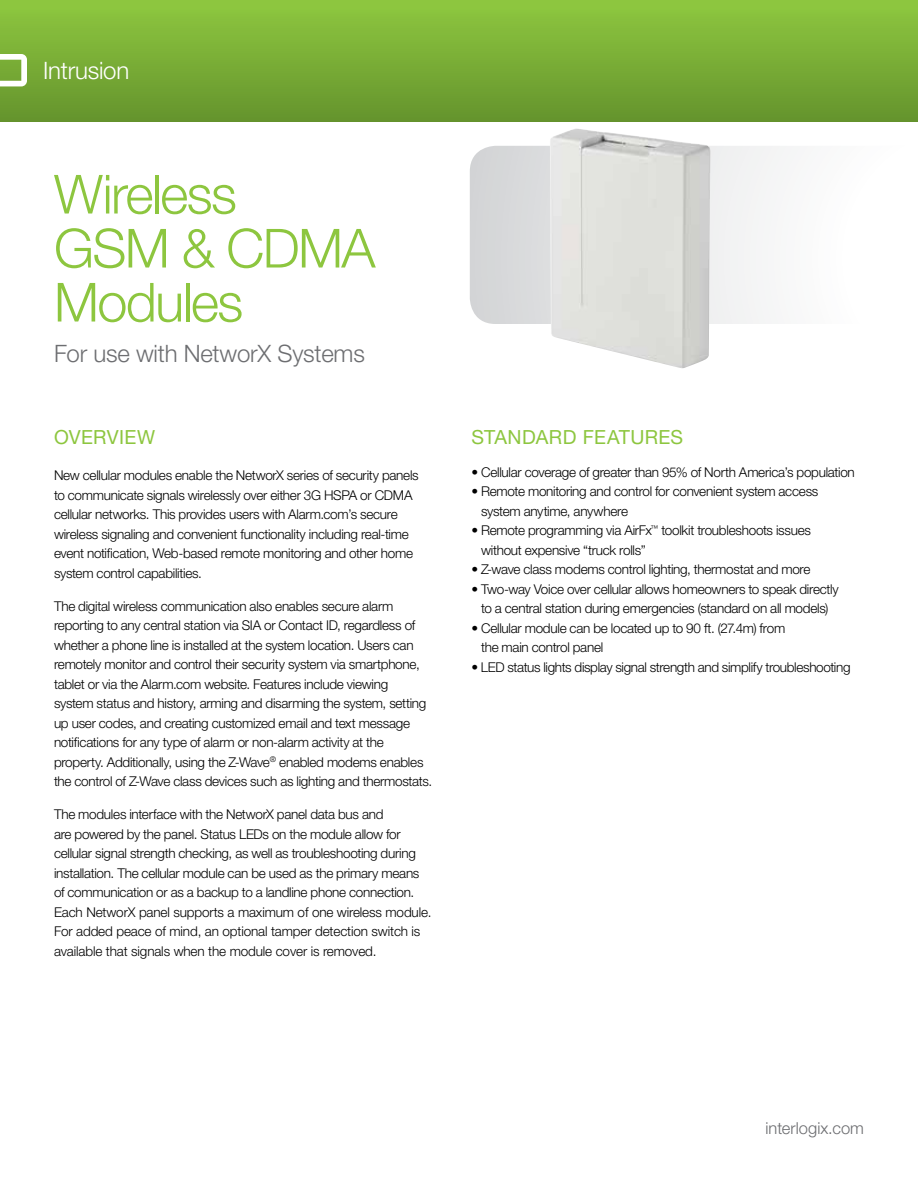
<style>
.page{position:relative;width:918px;height:1188px;background:#fff}
.page>*{position:absolute;margin:0;border:0;box-sizing:border-box;transform-origin:0 0}
.t1{font:300 54px/54px "Helvetica Neue LT Pro";letter-spacing:-.03em;color:#8dc63f}
.t2{font:300 24px "Helvetica Neue LT Pro";letter-spacing:-.01em;color:#6d6e71}
.t3{font:300 24px "Helvetica Neue LT Pro";letter-spacing:-.01em;color:#fff}
.t4{font:19.5px "Helvetica Neue LT Pro";letter-spacing:.02em;color:#8dc63f}
.t5{font:300 16.5px "Helvetica Neue LT Std";color:#6d6e71}
.t6{font:300 13.5px/19.5px "Helvetica Neue LT Pro";letter-spacing:-.02em;color:#000}
</style>
<div class="page">
<svg style="left:470px;top:146px;width:317px;height:178px"></svg>
<div style="left:0;top:0;width:918px;height:122px;background:linear-gradient(to bottom,#8fc840,#65942d)"></div>
<svg style="left:0;top:54px;width:27px;height:32px"></svg>
<img style="left:550px;top:128px;width:161px;height:240px">
<h2 class="t3" style="left:43px;top:56px;width:88px">Intrusion</h2>
<h1 class="t1" style="left:54px;top:166px;width:323px">Wireless<br>GSM &amp; CDMA<br>Modules</h1>
<h2 class="t2" style="left:54px;top:339px;width:312px">For use with NetworX Systems</h2>
<h3 class="t4" style="left:54px;top:426px;width:103px">OVERVIEW</h3>
<p class="t6" style="left:54px;top:465px;width:366px">New cellular modules enable the NetworX series of security panels to communicate signals wirelessly over either 3G HSPA or CDMA cellular networks. This provides users with Alarm.com’s secure wireless signaling and convenient functionality including real-time event notification, Web-based remote monitoring and other home system control capabilities.</p>
<p class="t6" style="left:54px;top:596px;width:380px">The digital wireless communication also enables secure alarm reporting to any central station via SIA or Contact ID, regardless of whether a phone line is installed at the system location. Users can remotely monitor and control their security system via smartphone, tablet or via the Alarm.com website. Features include viewing<br>system status and history, arming and disarming the system, setting up user codes, and creating customized email and text message notifications for any type of alarm or non-alarm activity at the property. Additionally, using the Z-Wave<sup>®</sup> enabled modems enables the control of Z-Wave class devices such as lighting and thermostats.</p>
<p class="t6" style="left:54px;top:804px;width:379px">The modules interface with the NetworX panel data bus and<br>are powered by the panel. Status LEDs on the module allow for cellular signal strength checking, as well as troubleshooting during installation. The cellular module can be used as the primary means of communication or as a backup to a landline phone connection.<br>Each NetworX panel supports a maximum of one wireless module.<br>For added peace of mind, an optional tamper detection switch is available that signals when the module cover is removed.</p>
<h3 class="t4" style="left:471px;top:426px;width:212px">STANDARD FEATURES</h3>
<p class="t6" style="left:471px;top:462px;width:385px">• Cellular coverage of greater than 95% of North America’s population</p>
<p class="t6" style="left:481px;top:482px;width:339px;text-indent:-10px">• Remote monitoring and control for convenient system access system anytime, anywhere</p>
<p class="t6" style="left:481px;top:521px;width:331px;text-indent:-10px">• Remote programming via AirFx<sup>™</sup> toolkit troubleshoots issues without expensive “truck rolls”</p>
<p class="t6" style="left:471px;top:560px;width:341px">• Z-wave class modems control lighting, thermostat and more</p>
<p class="t6" style="left:471px;top:579px;width:369px;text-align:center">• Two-way Voice over cellular allows homeowners to speak directly to a central station during emergencies (standard on all models)</p>
<p class="t6" style="left:481px;top:618px;width:306px;text-indent:-10px">• Cellular module can be located up to 90 ft. (27.4m) from the main control panel</p>
<p class="t6" style="left:471px;top:657px;width:381px">• LED status lights display signal strength and simplify troubleshooting</p>
<p class="t5" style="left:766px;top:1118px;width:100px">interlogix.com</p>
</div>
